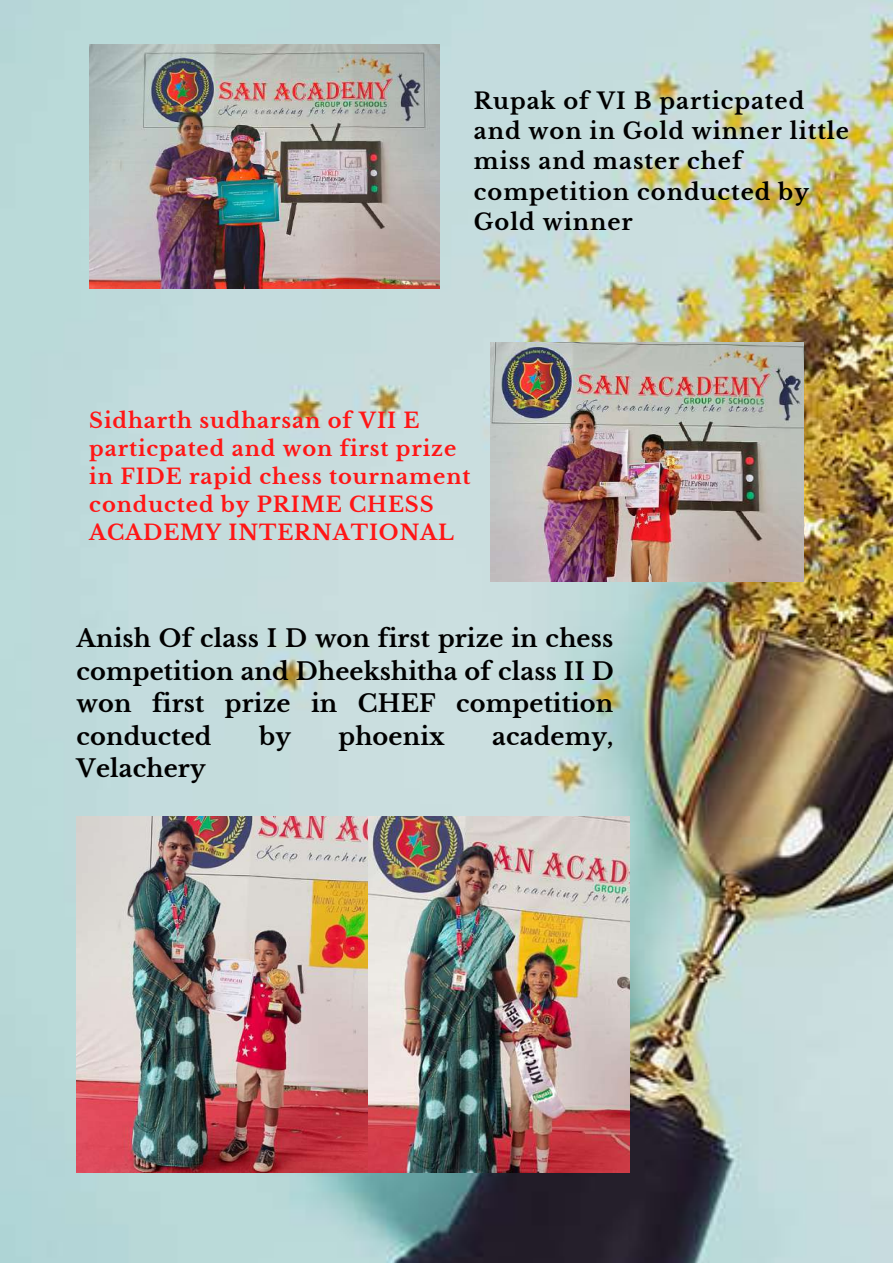
<style>
.page{position:relative;width:893px;height:1264px;background:#fff}
.page>*{position:absolute;margin:0;border:0;box-sizing:border-box;transform-origin:0 0}
.t1{font:700 24px/32.5px "Libre Baskerville";letter-spacing:.005em;color:#000;text-align:justify}
.t2{font:700 22.5px/30.3px "Libre Baskerville";letter-spacing:.045em;color:#000}
.t3{font:700 21px/28px "Libre Baskerville";letter-spacing:.045em;color:#ff1616}
</style>
<div class="page">
<img style="left:0;top:0;width:892px;height:1262px">
<img style="left:89px;top:44px;width:350px;height:244px">
<img style="left:491px;top:342px;width:312px;height:239px">
<img style="left:77px;top:816px;width:552px;height:356px">
<p class="t2" style="left:474px;top:86px;width:376px">Rupak of VI B particpated and won in Gold winner little miss and master chef competition conducted by<br>Gold winner</p>
<p class="t3" style="left:89px;top:406px;width:383px">Sidharth sudharsan of VII E particpated and won first prize in FIDE rapid chess tournament conducted by PRIME CHESS<br>ACADEMY INTERNATIONAL</p>
<p class="t1" style="left:77px;top:622px;width:538px">Anish Of class I D won first prize in chess competition and Dheekshitha of class II D won first prize in CHEF competition conducted</p>
<p class="t1" style="left:259px;top:720px;width:33px">by</p>
<p class="t1" style="left:338px;top:720px;width:108px">phoenix</p>
<p class="t1" style="left:492px;top:720px;width:122px">academy,</p>
<p class="t1" style="left:77px;top:752px;width:130px">Velachery</p>
</div>
